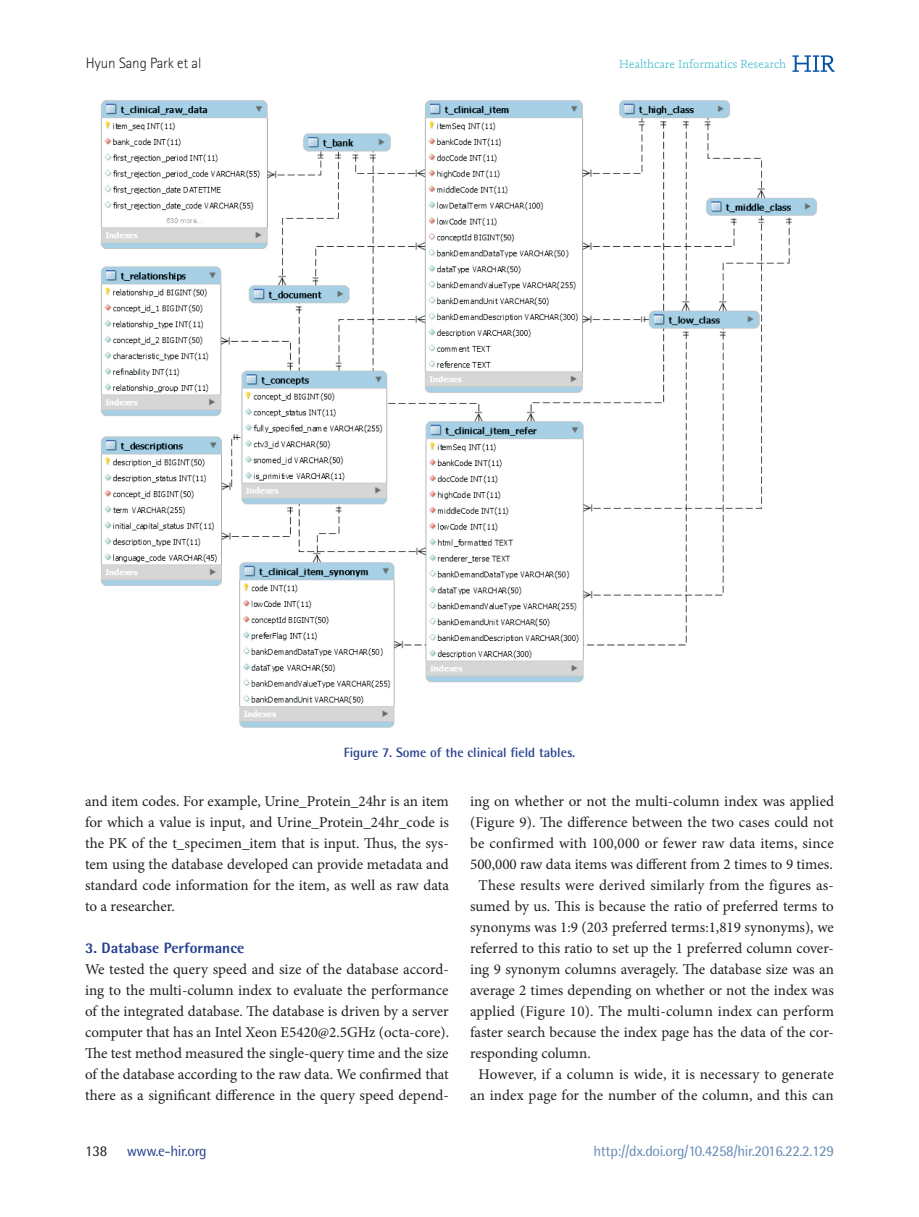
<style>
.page{position:relative;width:919px;height:1217px;background:#fff}
.page>*{position:absolute;margin:0;border:0;box-sizing:border-box;transform-origin:0 0}
.t1{font:15px/21px "Minion Pro";color:#231f20;text-align:justify}
.t2{font:15px "Rotis Semi Sans Std";letter-spacing:-.025em;color:#658ab5}
.t3{font:800 15px "Rotis Semi Sans Std";color:#253f8e}
.t4{font:300 15px "Rotis Sans Serif Std";letter-spacing:-.01em;color:#231f20}
.t5{font:15px "Rotis Semi Sans Std";letter-spacing:-.025em;color:#253f8e}
.t6{font:15px "Rotis Semi Sans Std";color:#231f20}
.t7{font:700 13.5px "Rotis Semi Sans Std";color:#253f8e}
</style>
<div class="page">
<svg style="left:792px;top:55px;width:42px;height:17px"></svg>
<svg style="left:619px;top:59px;width:166px;height:9px"></svg>
<img style="left:100px;top:100px;width:717px;height:628px">
<p class="t4" style="left:86px;top:54px;width:117px">Hyun Sang Park et al</p>
<p class="t7" style="left:343px;top:744px;width:233px">Figure 7. Some of the clinical field tables.</p>
<p class="t1" style="left:85px;top:790px;width:365px">and item codes. For example, Urine_Protein_24hr is an item for which a value is input, and Urine_Protein_24hr_code is the PK of the t_specimen_item that is input. Thus, the sys&shy;tem using the database developed can provide metadata and standard code information for the item, as well as raw data to a researcher.</p>
<p class="t3" style="left:85px;top:938px;width:161px">3. Database Performance</p>
<p class="t1" style="left:85px;top:958px;width:365px">We tested the query speed and size of the database accord&shy;ing to the multi-column index to evaluate the performance of the integrated database. The database is driven by a server computer that has an Intel Xeon E5420@2.5GHz (octa-core).<br>The test method measured the single-query time and the size of the database according to the raw data. We confirmed that there as a significant difference in the query speed depend-</p>
<p class="t6" style="left:85px;top:1141px;width:24px">138</p>
<p class="t5" style="left:127px;top:1141px;width:81px">www.e-hir.org</p>
<p class="t1" style="left:470px;top:790px;width:365px">ing on whether or not the multi-column index was applied</p>
<p class="t1" style="left:470px;top:811px;width:365px">(Figure 9). The difference between the two cases could not</p>
<p class="t1" style="left:470px;top:832px;width:365px">be confirmed with 100,000 or fewer raw data items, since</p>
<p class="t1" style="left:470px;top:853px;width:364px">500,000 raw data items was different from 2 times to 9 times.</p>
<p class="t1" style="left:478px;top:874px;width:357px">These results were derived similarly from the figures as-</p>
<p class="t1" style="left:470px;top:895px;width:365px">sumed by us. This is because the ratio of preferred terms to</p>
<p class="t1" style="left:470px;top:916px;width:365px">synonyms was 1:9 (203 preferred terms:1,819 synonyms), we</p>
<p class="t1" style="left:470px;top:937px;width:365px">referred to this ratio to set up the 1 preferred column cover-</p>
<p class="t1" style="left:470px;top:958px;width:365px">ing 9 synonym columns averagely. The database size was an</p>
<p class="t1" style="left:470px;top:979px;width:365px">average 2 times depending on whether or not the index was</p>
<p class="t1" style="left:470px;top:1000px;width:365px">applied (Figure 10). The multi-column index can perform</p>
<p class="t1" style="left:470px;top:1021px;width:365px">faster search because the index page has the data of the cor-</p>
<p class="t1" style="left:470px;top:1042px;width:122px">responding column.</p>
<p class="t1" style="left:478px;top:1063px;width:356px">However, if a column is wide, it is necessary to generate</p>
<p class="t1" style="left:470px;top:1084px;width:365px">an index page for the number of the column, and this can</p>
<p class="t2" style="left:593px;top:1141px;width:242px">http://dx.doi.org/10.4258/hir.2016.22.2.129</p>
</div>
